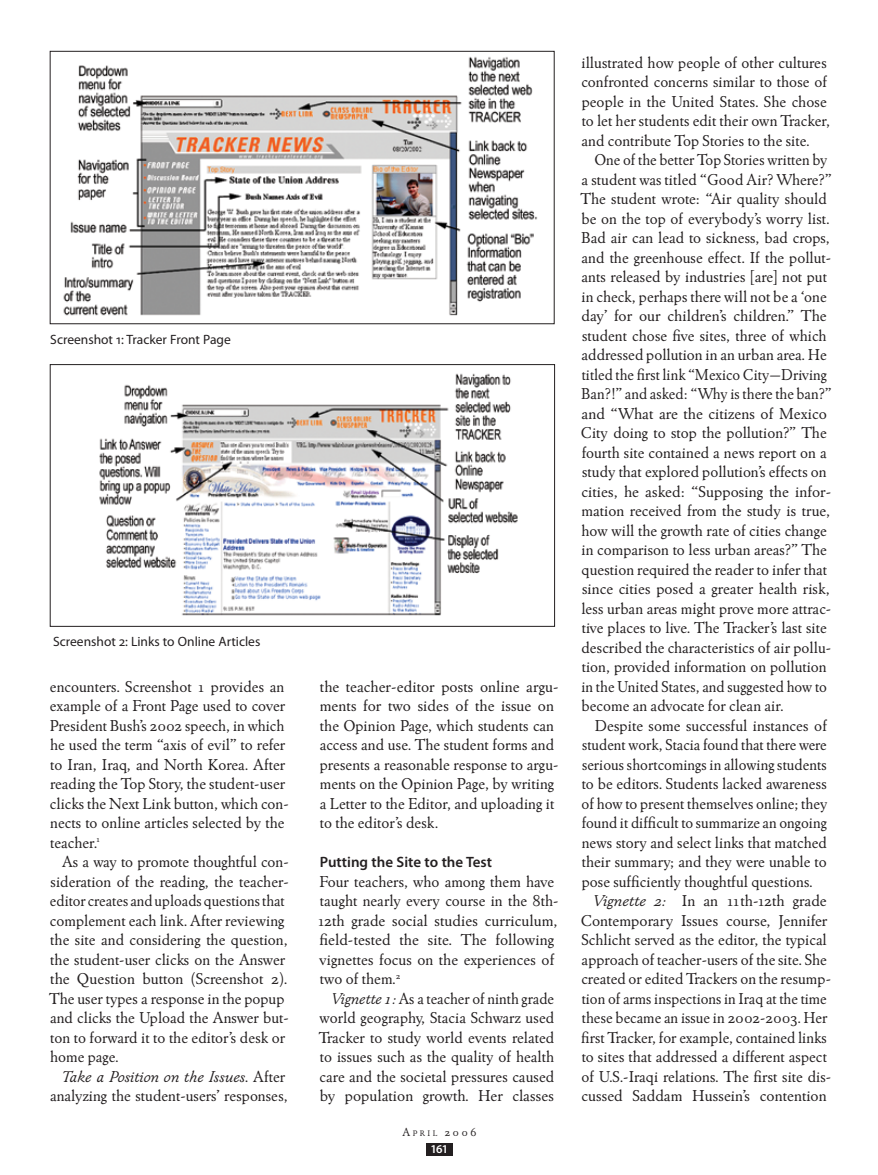
<style>
.page{position:relative;width:878px;height:1175px;background:#fff}
.page>*{position:absolute;margin:0;border:0;box-sizing:border-box;transform-origin:0 0}
.t1{font:16.5px/19.5px "Winchester New ITC Book OS";color:#231f20}
.t2{font:16.5px "Winchester New ITC Book Italic OS";color:#231f20}
.t3{font:600 15px "Myriad Pro";color:#231f20}
.t4{font:13.5px "Myriad Pro";color:#231f20}
.t5{font:12px "Winchester New ITC Book OS";color:#231f20}
.t6{font:600 12px "Myriad Pro";color:#fff}
.s1{font-family:"Winchester New ITC Book OS"}
.s2{font-family:"Winchester New ITC Book Italic OS"}
.s3{font-size:8.4px}
</style>
<div class="page">
<img style="left:63px;top:56px;width:475px;height:260px">
<div style="left:50px;top:51px;width:504px;height:273px;border:1px solid #231f20"></div>
<img style="left:99px;top:373px;width:419px;height:243px">
<div style="left:50px;top:364px;width:505px;height:262px;border:1px solid #231f20"></div>
<div style="left:426px;top:1143px;width:26px;height:12px;background:#231f20"></div>
<p class="t4" style="left:50px;top:331px;width:182px">Screenshot 1: Tracker Front Page</p>
<p class="t4" style="left:53px;top:633px;width:209px">Screenshot 2: Links to Online Articles</p>
<p class="t1" style="left:50px;top:676px;width:240px">encounters. Screenshot 1 provides an example of a Front Page used to cover President Bush’s 2002 speech, in which he used the term “axis of evil” to refer to Iran, Iraq, and North Korea. After reading the Top Story, the student-user clicks the Next Link button, which con&shy;nects to online articles selected by the teacher.<sup>1</sup></p>
<p class="t1" style="left:49px;top:852px;width:241px;text-indent:13px">As a way to promote thoughtful con&shy;sideration of the reading, the teacher&shy;editor creates and uploads questions that complement each link. After reviewing the site and considering the question, the student-user clicks on the Answer the Question button (Screenshot 2).<br>The user types a response in the popup and clicks the Upload the Answer but&shy;ton to forward it to the editor’s desk or home page.</p>
<p class="t2" style="left:61px;top:1066px;width:225px">Take a Position on the Issues<span class="s1">. After</span></p>
<p class="t1" style="left:50px;top:1086px;width:239px">analyzing the student-users’ responses,</p>
<p class="t1" style="left:320px;top:676px;width:240px">the teacher-editor posts online argu&shy;ments for two sides of the issue on the Opinion Page, which students can access and use. The student forms and presents a reasonable response to argu&shy;ments on the Opinion Page, by writing a Letter to the Editor, and uploading it to the editor’s desk.</p>
<p class="t3" style="left:320px;top:852px;width:174px">Putting the Site to the Test</p>
<p class="t1" style="left:317px;top:871px;width:243px">Four teachers, who among them have taught nearly every course in the 8th-12th grade social studies curriculum, field-tested the site. The following vignettes focus on the experiences of two of them.<sup>2</sup></p>
<p class="t1" style="left:319px;top:988px;width:237px;text-align:justify;text-indent:12px"><span class="s2">Vignette 1:</span> As a teacher of ninth grade world geography, Stacia Schwarz used Tracker to study world events related to issues such as the quality of health care and the societal pressures caused by population growth. Her classes</p>
<p class="t5" style="left:402px;top:1124px;width:75px">A<span class="s3">pril</span> 2006</p>
<p class="t6" style="left:430px;top:1141px;width:19px">161</p>
<p class="t1" style="left:581px;top:52px;width:250px">illustrated how people of other cultures confronted concerns similar to those of people in the United States. She chose to let her students edit their own Tracker, and contribute Top Stories to the site.</p>
<p class="t1" style="left:580px;top:150px;width:252px;text-indent:14px">One of the better Top Stories written by a student was titled “Good Air? Where?” The student wrote: “Air quality should be on the top of everybody’s worry list.<br>Bad air can lead to sickness, bad crops, and the greenhouse effect. If the pollut&shy;ants released by industries [are] not put in check, perhaps there will not be a ‘one day’ for our children’s children.” The student chose five sites, three of which addressed pollution in an urban area. He titled the first link “Mexico City—Driving Ban?!” and asked: “Why is there the ban?” and “What are the citizens of Mexico City doing to stop the pollution?” The fourth site contained a news report on a study that explored pollution’s effects on cities, he asked: “Supposing the infor&shy;mation received from the study is true, how will the growth rate of cities change in comparison to less urban areas?” The question required the reader to infer that since cities posed a greater health risk, less urban areas might prove more attrac&shy;tive places to live. The Tracker’s last site described the characteristics of air pollu&shy;tion, provided information on pollution in the United States, and suggested how to become an advocate for clean air.</p>
<p class="t1" style="left:594px;top:715px;width:234px">Despite some successful instances of</p>
<p class="t1" style="left:582px;top:735px;width:246px">student work, Stacia found that there were</p>
<p class="t1" style="left:582px;top:754px;width:246px">serious shortcomings in allowing students</p>
<p class="t1" style="left:581px;top:774px;width:246px">to be editors. Students lacked awareness</p>
<p class="t1" style="left:581px;top:793px;width:247px">of how to present themselves online; they</p>
<p class="t1" style="left:581px;top:813px;width:247px">found it difficult to summarize an ongoing</p>
<p class="t1" style="left:581px;top:832px;width:247px">news story and select links that matched</p>
<p class="t1" style="left:581px;top:852px;width:246px">their summary; and they were unable to</p>
<p class="t1" style="left:581px;top:871px;width:232px">pose sufficiently thoughtful questions.</p>
<p class="t1" style="left:593px;top:891px;width:235px"><span class="s2">Vignette 2:</span> In an 11th-12th grade</p>
<p class="t1" style="left:580px;top:910px;width:248px">Contemporary Issues course, Jennifer</p>
<p class="t1" style="left:581px;top:930px;width:247px">Schlicht served as the editor, the typical</p>
<p class="t1" style="left:581px;top:949px;width:247px">approach of teacher-users of the site. She</p>
<p class="t1" style="left:581px;top:969px;width:251px">created or edited Trackers on the resump-</p>
<p class="t1" style="left:581px;top:988px;width:246px">tion of arms inspections in Iraq at the time</p>
<p class="t1" style="left:581px;top:1008px;width:247px">these became an issue in 2002-2003. Her</p>
<p class="t1" style="left:581px;top:1027px;width:247px">first Tracker, for example, contained links</p>
<p class="t1" style="left:581px;top:1047px;width:247px">to sites that addressed a different aspect</p>
<p class="t1" style="left:581px;top:1066px;width:251px">of U.S.-Iraqi relations. The first site dis-</p>
<p class="t1" style="left:581px;top:1086px;width:247px">cussed Saddam Hussein’s contention</p>
</div>
